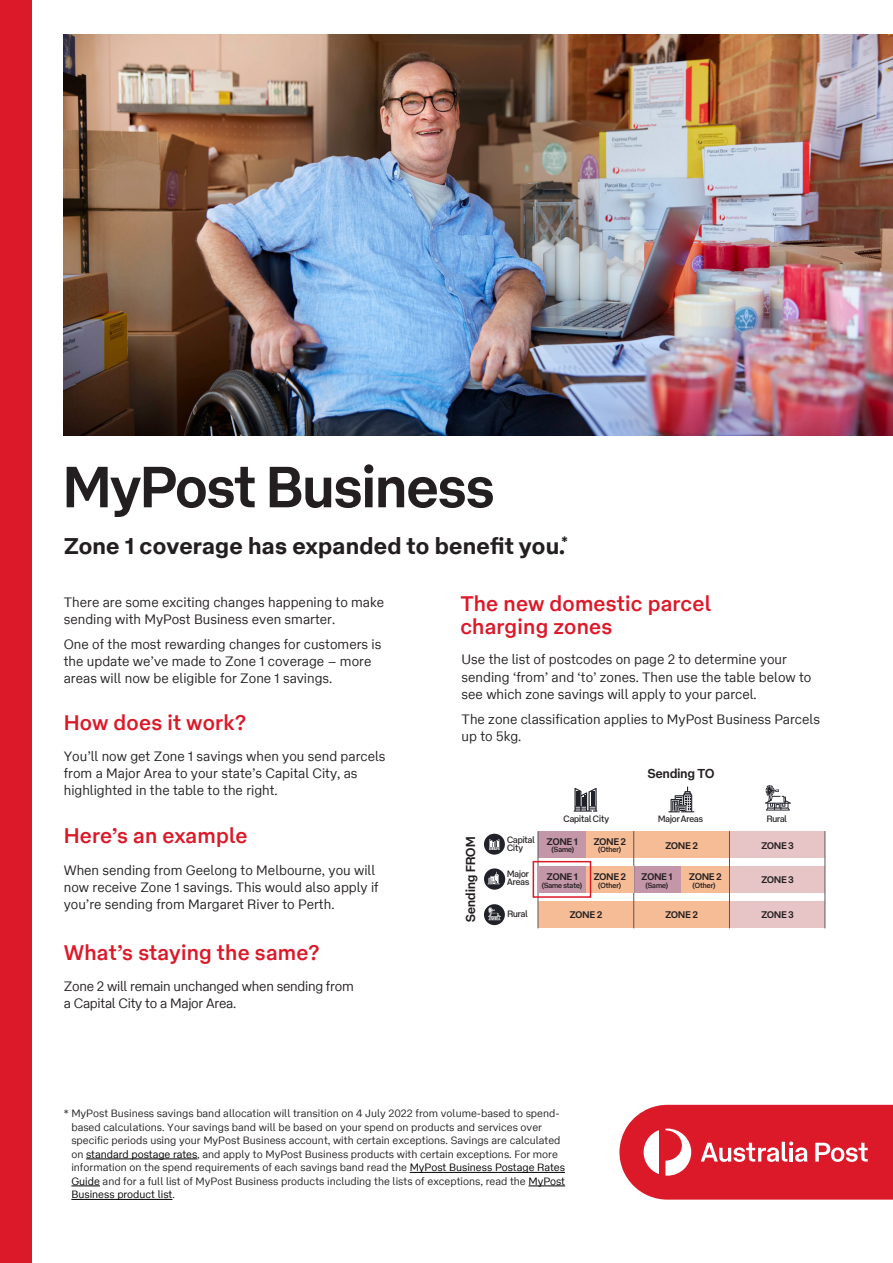
<style>
.page{position:relative;width:893px;height:1263px;background:#fff}
.page>*{position:absolute;margin:0;border:0;box-sizing:border-box;transform-origin:0 0}
.t1{font:700 57px "AP Type Pro Display";letter-spacing:.01em;color:#231f20}
.t2{font:700 22.65px "AP Type Pro Text";letter-spacing:.01em;color:#231f20}
.t3{font:500 21px/23px "AP Type Pro Text";letter-spacing:.01em;color:#dc1928}
.t4{font:300 13.5px/17.2px "AP Type Pro Text";color:#231f20}
.t5{font:300 13.5px/17.2px "AP Type Pro Text";letter-spacing:-.02em;color:#231f20}
.t6{font:700 12.75px "AP Type Pro Display";letter-spacing:.02em;color:#231f20}
.t7{font:300 10.5px/13.5px "AP Type Pro Text";color:#231f20}
.t8{font:700 9.45px "AP Type Pro Display";letter-spacing:.02em;color:#231f20}
.t9{font:9px/8.2px "AP Type Pro Display";color:#231f20}
.t10{font:500 7.35px "AP Type Pro Display";color:#231f20}
.s1{color:#000}
</style>
<div class="page">
<img style="left:64px;top:34px;width:829px;height:402px">
<div style="left:634px;top:866px;width:48px;height:27px;background:#c396a8"></div>
<div style="left:730px;top:866px;width:95px;height:27px;background:#e7c4c6"></div>
<div style="left:634px;top:831px;width:96px;height:27px;background:#f6bc96"></div>
<div style="left:538px;top:831px;width:48px;height:27px;background:#c396a8"></div>
<div style="left:586px;top:831px;width:48px;height:27px;background:#f6bc96"></div>
<div style="left:729px;top:831px;width:96px;height:27px;background:#e7c4c6"></div>
<div style="left:538px;top:901px;width:96px;height:27px;background:#f6bc96"></div>
<div style="left:634px;top:901px;width:95px;height:27px;background:#f6bc96"></div>
<div style="left:729px;top:901px;width:96px;height:27px;background:#e7c4c6"></div>
<hr style="left:538px;top:831px;width:1px;height:97px;background:#58595b">
<hr style="left:825px;top:831px;width:1px;height:97px;background:#58595b">
<hr style="left:633px;top:831px;width:1px;height:97px;background:#58595b">
<hr style="left:729px;top:831px;width:1px;height:97px;background:#58595b">
<svg style="left:668px;top:786px;width:26px;height:26px"></svg>
<svg style="left:765px;top:785px;width:26px;height:25px"></svg>
<svg style="left:574px;top:788px;width:23px;height:24px"></svg>
<svg style="left:484px;top:868px;width:21px;height:22px"></svg>
<svg style="left:487px;top:872px;width:13px;height:12px"></svg>
<div style="left:484px;top:834px;width:21px;height:21px;background:#202129;border-radius:50%"></div>
<svg style="left:489px;top:839px;width:11px;height:11px"></svg>
<svg style="left:484px;top:904px;width:21px;height:21px"></svg>
<svg style="left:488px;top:907px;width:13px;height:13px"></svg>
<div style="left:538px;top:866px;width:48px;height:27px;background:#c396a8"></div>
<div style="left:586px;top:866px;width:48px;height:27px;background:#f6bc96"></div>
<div style="left:681px;top:866px;width:48px;height:27px;background:#f6bc96"></div>
<svg style="left:619px;top:1105px;width:274px;height:94px;background:#e03643"></svg>
<div style="left:0;top:0;width:32px;height:1263px;background:#dc1928"></div>
<hr style="left:86px;top:1158px;width:111px;height:1px;background:#000">
<hr style="left:410px;top:1172px;width:155px;height:1px;background:#000">
<svg style="left:71px;top:1185px;width:29px;height:1px"></svg>
<hr style="left:528px;top:1185px;width:37px;height:1px;background:#000">
<hr style="left:71px;top:1199px;width:101px;height:1px;background:#000">
<div style="left:533px;top:861px;width:58px;height:37px;border:2px solid #dc1928"></div>
<h1 class="t1" style="left:64px;top:440px;width:432px">MyPost Business</h1>
<h2 class="t2" style="left:64px;top:527px;width:506px">Zone 1 coverage has expanded to benefit you.<sup>*</sup></h2>
<p class="t4" style="left:64px;top:592px;width:322px">There are some exciting changes happening to make sending with MyPost Business even smarter.</p>
<p class="t4" style="left:64px;top:634px;width:319px">One of the most rewarding changes for customers is the update we’ve made to Zone 1 coverage – more areas will now be eligible for Zone 1 savings.</p>
<h3 class="t3" style="left:64px;top:709px;width:184px">How does it work?</h3>
<p class="t4" style="left:64px;top:746px;width:323px">You’ll now get Zone 1 savings when you send parcels from a Major Area to your state’s Capital City, as highlighted in the table to the right.</p>
<h3 class="t3" style="left:64px;top:822px;width:185px">Here’s an example</h3>
<p class="t4" style="left:64px;top:860px;width:316px">When sending from Geelong to Melbourne, you will now receive Zone 1 savings. This would also apply if you’re sending from Margaret River to Perth.</p>
<h3 class="t3" style="left:64px;top:939px;width:257px">What’s staying the same?</h3>
<p class="t5" style="left:64px;top:976px;width:291px">Zone 2 will remain unchanged when sending from a Capital City to a Major Area.</p>
<h3 class="t3" style="left:460px;top:590px;width:252px">The new domestic parcel charging zones</h3>
<p class="t4" style="left:462px;top:649px;width:351px">Use the list of postcodes on page 2 to determine your sending ‘from’ and ‘to’ zones. Then use the table below to see which zone savings will apply to your parcel.</p>
<p class="t4" style="left:462px;top:709px;width:360px">The zone classification applies to MyPost Business Parcels up to 5kg.</p>
<p class="t6" style="left:648px;top:763px;width:68px">Sending TO</p>
<p class="t9" style="left:564px;top:814px;width:47px">Capital City</p>
<p class="t9" style="left:658px;top:813px;width:46px">MajorAreas</p>
<p class="t9" style="left:767px;top:813px;width:22px">Rural</p>
<p class="t9" style="left:507px;top:834px;width:29px">Capital<br>City</p>
<p class="t8" style="left:547px;top:833px;width:32px">ZONE 1</p>
<p class="t6" style="left:460px;top:922px;width:87px;rotate:-90deg">Sending FROM</p>
<p class="t8" style="left:594px;top:833px;width:34px">ZONE 2</p>
<p class="t10" style="left:598px;top:843px;width:24px">(Other)</p>
<p class="t8" style="left:665px;top:837px;width:34px">ZONE 2</p>
<p class="t8" style="left:761px;top:838px;width:34px">ZONE 3</p>
<p class="t10" style="left:552px;top:843px;width:24px">(Same)</p>
<p class="t9" style="left:507px;top:869px;width:24px">Major<br>Areas</p>
<p class="t8" style="left:642px;top:869px;width:32px">ZONE 1</p>
<p class="t10" style="left:646px;top:879px;width:24px">(Same)</p>
<p class="t8" style="left:689px;top:869px;width:34px">ZONE 2</p>
<p class="t10" style="left:692px;top:879px;width:24px">(Other)</p>
<p class="t8" style="left:594px;top:869px;width:34px">ZONE 2</p>
<p class="t10" style="left:598px;top:879px;width:24px">(Other)</p>
<p class="t8" style="left:547px;top:869px;width:32px">ZONE 1</p>
<p class="t10" style="left:542px;top:879px;width:42px">(Same state)</p>
<p class="t8" style="left:761px;top:872px;width:34px">ZONE 3</p>
<p class="t9" style="left:507px;top:909px;width:22px">Rural</p>
<p class="t8" style="left:570px;top:907px;width:34px">ZONE 2</p>
<p class="t8" style="left:665px;top:907px;width:34px">ZONE 2</p>
<p class="t8" style="left:761px;top:907px;width:34px">ZONE 3</p>
<p class="t7" style="left:71px;top:1106px;width:495px;text-indent:-8px">* MyPost Business savings band allocation will transition on 4 July 2022 from volume-based to spend&shy;based calculations. Your savings band will be based on your spend on products and services over specific periods using your MyPost Business account, with certain exceptions. Savings are calculated on <span class="s1">standard postage rates</span>, and apply to MyPost Business products with certain exceptions. For more information on the spend requirements of each savings band read the <span class="s1">MyPost Business Postage Rates Guide</span> and for a full list of MyPost Business products including the lists of exceptions, read the <span class="s1">MyPost Business product list</span>.</p>
</div>
